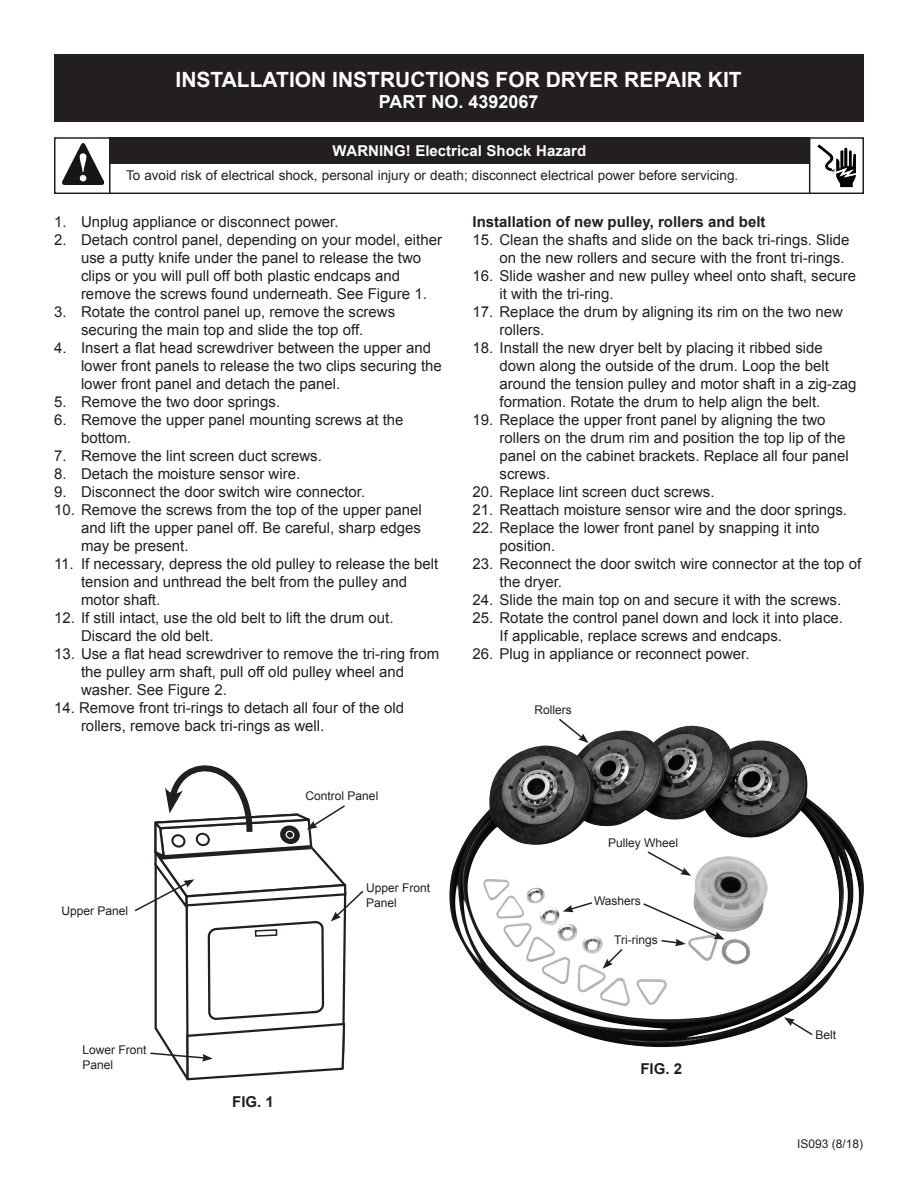
<style>
.page{position:relative;width:918px;height:1188px;background:#fff}
.page>*{position:absolute;margin:0;border:0;box-sizing:border-box;transform-origin:0 0}
.t1{font:700 21px "Arial";color:#fff}
.t2{font:700 18px "Arial";color:#fff}
.t3{font:15px "Arial";color:#231f20}
.t4{font:700 15px "Arial";color:#231f20}
.t5{font:700 15px "Arial";color:#fff}
.t6{font:13.5px "Arial";color:#231f20}
.t7{font:12px/14.4px "Arial";color:#231f20}
</style>
<div class="page">
<img style="left:449px;top:726px;width:415px;height:321px">
<div style="left:54px;top:54px;width:809px;height:68px;background:#231f20"></div>
<div style="left:54px;top:137px;width:810px;height:57px;border:2px solid #231f20"></div>
<div style="left:110px;top:138px;width:700px;height:26px;background:#231f20"></div>
<img style="left:817px;top:144px;width:39px;height:43px">
<hr style="left:109px;top:138px;width:2px;height:56px;background:#231f20">
<hr style="left:809px;top:138px;width:1px;height:56px;background:#231f20">
<img style="left:62px;top:143px;width:41px;height:42px">
<svg style="left:557px;top:718px;width:32px;height:25px"></svg>
<svg style="left:646px;top:850px;width:45px;height:26px"></svg>
<svg style="left:642px;top:902px;width:83px;height:44px"></svg>
<svg style="left:603px;top:947px;width:21px;height:22px"></svg>
<svg style="left:563px;top:901px;width:31px;height:11px"></svg>
<svg style="left:784px;top:1017px;width:30px;height:20px"></svg>
<svg style="left:134px;top:765px;width:230px;height:315px"></svg>
<p class="t1" style="left:176px;top:66px;width:568px">INSTALLATION INSTRUCTIONS FOR DRYER REPAIR KIT</p>
<p class="t2" style="left:379px;top:90px;width:161px">PART NO. 4392067</p>
<p class="t5" style="left:332px;top:141px;width:255px">WARNING! Electrical Shock Hazard</p>
<p class="t6" style="left:126px;top:167px;width:614px">To avoid risk of electrical shock, personal injury or death; disconnect electrical power before servicing.</p>
<p class="t3" style="left:54px;top:212px;width:286px">1. Unplug appliance or disconnect power.</p>
<p class="t3" style="left:54px;top:230px;width:390px">2. Detach control panel, depending on your model, either</p>
<p class="t3" style="left:81px;top:248px;width:342px">use a putty knife under the panel to release the two</p>
<p class="t3" style="left:81px;top:266px;width:321px">clips or you will pull off both plastic endcaps and</p>
<p class="t3" style="left:81px;top:284px;width:348px">remove the screws found underneath. See Figure 1.</p>
<p class="t3" style="left:54px;top:302px;width:343px">3. Rotate the control panel up, remove the screws</p>
<p class="t3" style="left:81px;top:320px;width:284px">securing the main top and slide the top off.</p>
<p class="t3" style="left:54px;top:338px;width:379px">4. Insert a flat head screwdriver between the upper and</p>
<p class="t3" style="left:81px;top:356px;width:362px">lower front panels to release the two clips securing the</p>
<p class="t3" style="left:81px;top:374px;width:261px">lower front panel and detach the panel.</p>
<p class="t3" style="left:54px;top:392px;width:228px">5. Remove the two door springs.</p>
<p class="t3" style="left:54px;top:410px;width:351px">6. Remove the upper panel mounting screws at the</p>
<p class="t3" style="left:81px;top:428px;width:52px">bottom.</p>
<p class="t3" style="left:54px;top:446px;width:269px">7. Remove the lint screen duct screws.</p>
<p class="t3" style="left:54px;top:464px;width:248px">8. Detach the moisture sensor wire.</p>
<p class="t3" style="left:54px;top:482px;width:313px">9. Disconnect the door switch wire connector.</p>
<p class="t3" style="left:54px;top:500px;width:369px">10. Remove the screws from the top of the upper panel</p>
<p class="t3" style="left:81px;top:518px;width:341px">and lift the upper panel off. Be careful, sharp edges</p>
<p class="t3" style="left:81px;top:536px;width:109px">may be present.</p>
<p class="t3" style="left:54px;top:554px;width:386px">11. If necessary, depress the old pulley to release the belt</p>
<p class="t3" style="left:81px;top:572px;width:328px">tension and unthread the belt from the pulley and</p>
<p class="t3" style="left:81px;top:590px;width:81px">motor shaft.</p>
<p class="t3" style="left:54px;top:608px;width:341px">12. If still intact, use the old belt to lift the drum out.</p>
<p class="t3" style="left:81px;top:626px;width:134px">Discard the old belt.</p>
<p class="t3" style="left:54px;top:644px;width:387px">13. Use a flat head screwdriver to remove the tri-ring from</p>
<p class="t3" style="left:81px;top:662px;width:325px">the pulley arm shaft, pull off old pulley wheel and</p>
<p class="t3" style="left:81px;top:680px;width:147px">washer. See Figure 2.</p>
<p class="t3" style="left:54px;top:698px;width:352px">14. Remove front tri-rings to detach all four of the old</p>
<p class="t3" style="left:81px;top:716px;width:245px">rollers, remove back tri-rings as well.</p>
<p class="t7" style="left:62px;top:904px;width:68px">Upper Panel</p>
<p class="t7" style="left:306px;top:788px;width:74px">Control Panel</p>
<p class="t7" style="left:366px;top:881px;width:66px">Upper Front<br>Panel</p>
<p class="t4" style="left:472px;top:212px;width:295px">Installation of new pulley, rollers and belt</p>
<p class="t3" style="left:472px;top:230px;width:379px">15. Clean the shafts and slide on the back tri-rings. Slide</p>
<p class="t3" style="left:500px;top:248px;width:347px">on the new rollers and secure with the front tri-rings.</p>
<p class="t3" style="left:472px;top:266px;width:385px">16. Slide washer and new pulley wheel onto shaft, secure</p>
<p class="t3" style="left:500px;top:284px;width:116px">it with the tri-ring.</p>
<p class="t3" style="left:472px;top:302px;width:372px">17. Replace the drum by aligning its rim on the two new</p>
<p class="t3" style="left:500px;top:320px;width:46px">rollers.</p>
<p class="t3" style="left:472px;top:338px;width:352px">18. Install the new dryer belt by placing it ribbed side</p>
<p class="t3" style="left:500px;top:356px;width:331px">down along the outside of the drum. Loop the belt</p>
<p class="t3" style="left:500px;top:374px;width:358px">around the tension pulley and motor shaft in a zig-zag</p>
<p class="t3" style="left:500px;top:392px;width:322px">formation. Rotate the drum to help align the belt.</p>
<p class="t3" style="left:472px;top:410px;width:355px">19. Replace the upper front panel by aligning the two</p>
<p class="t3" style="left:500px;top:428px;width:347px">rollers on the drum rim and position the top lip of the</p>
<p class="t3" style="left:500px;top:446px;width:351px">panel on the cabinet brackets. Replace all four panel</p>
<p class="t3" style="left:500px;top:464px;width:52px">screws.</p>
<p class="t3" style="left:472px;top:482px;width:244px">20. Replace lint screen duct screws.</p>
<p class="t3" style="left:472px;top:500px;width:376px">21. Reattach moisture sensor wire and the door springs.</p>
<p class="t3" style="left:472px;top:518px;width:349px">22. Replace the lower front panel by snapping it into</p>
<p class="t3" style="left:500px;top:536px;width:57px">position.</p>
<p class="t3" style="left:472px;top:554px;width:390px">23. Reconnect the door switch wire connector at the top of</p>
<p class="t3" style="left:500px;top:572px;width:64px">the dryer.</p>
<p class="t3" style="left:472px;top:590px;width:370px">24. Slide the main top on and secure it with the screws.</p>
<p class="t3" style="left:472px;top:608px;width:372px">25. Rotate the control panel down and lock it into place.</p>
<p class="t3" style="left:500px;top:626px;width:284px">If applicable, replace screws and endcaps.</p>
<p class="t3" style="left:472px;top:644px;width:279px">26. Plug in appliance or reconnect power.</p>
<p class="t7" style="left:535px;top:703px;width:39px">Rollers</p>
<p class="t7" style="left:608px;top:836px;width:72px">Pulley Wheel</p>
<p class="t7" style="left:594px;top:894px;width:48px">Washers</p>
<p class="t7" style="left:614px;top:933px;width:45px">Tri-rings</p>
<p class="t7" style="left:83px;top:1043px;width:66px">Lower Front<br>Panel</p>
<p class="t4" style="left:232px;top:1092px;width:43px">FIG. 1</p>
<p class="t4" style="left:640px;top:1058px;width:43px">FIG. 2</p>
<p class="t7" style="left:815px;top:1028px;width:22px">Belt</p>
<p class="t7" style="left:797px;top:1136px;width:68px">IS093 (8/18)</p>
</div>
